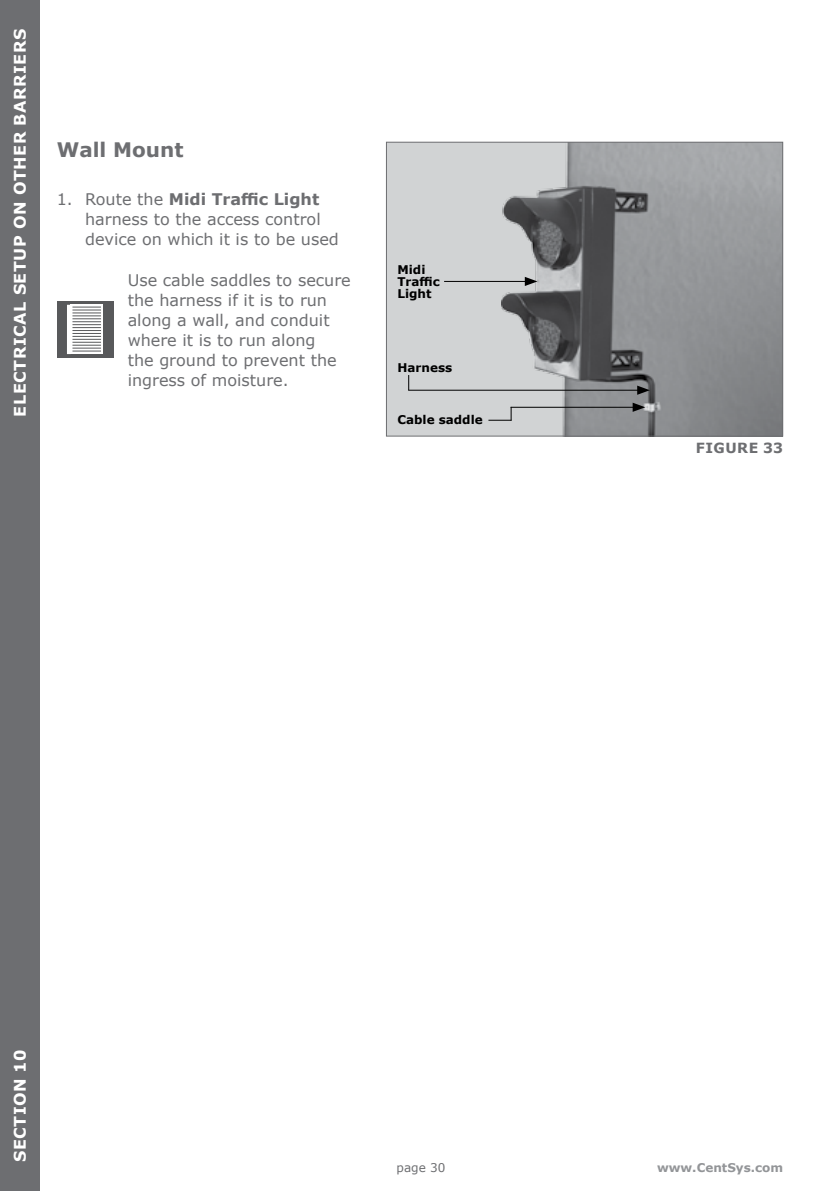
<style>
.page{position:relative;width:840px;height:1191px;background:#fff}
.page>*{position:absolute;margin:0;border:0;box-sizing:border-box;transform-origin:0 0}
.t1{font:700 20px "Verdana";color:#6d6e71}
.t2{font:16px/20px "Verdana";color:#6d6e71}
.t3{font:700 16px "Verdana";letter-spacing:.035em;color:#fff}
.t4{font:700 14px "Verdana";letter-spacing:.035em;color:#6d6e71}
.t5{font:700 12px/12px "Verdana";color:#000}
.t6{font:700 12px "Verdana";color:#939598}
.t7{font:12px "Verdana";color:#6d6e71}
.s1{font-weight:700}
</style>
<div class="page">
<div style="left:0;top:0;width:40px;height:1191px;background:#6d6e71"></div>
<svg style="left:386px;top:141px;width:397px;height:296px;background:#a1a2a4"></svg>
<div style="left:57px;top:301px;width:56px;height:57px;background:#58595b"></div>
<div style="left:70px;top:305px;width:33px;height:49px;background:#fff"></div>
<svg style="left:67px;top:305px;width:34px;height:49px"></svg>
<hr style="left:444px;top:281px;width:83px;height:1px;background:#000">
<svg style="left:524px;top:277px;width:13px;height:9px"></svg>
<hr style="left:408px;top:390px;width:232px;height:1px;background:#000">
<svg style="left:636px;top:385px;width:13px;height:10px"></svg>
<hr style="left:510px;top:407px;width:125px;height:1px;background:#000">
<svg style="left:632px;top:403px;width:13px;height:9px"></svg>
<svg style="left:408px;top:375px;width:1px;height:15px"></svg>
<svg style="left:488px;top:407px;width:23px;height:14px"></svg>
<p class="t3" style="left:9px;top:416px;width:387px;rotate:-90deg">Electrical Setuponotherbarriers</p>
<p class="t1" style="left:57px;top:136px;width:128px">Wall Mount</p>
<p class="t2" style="left:85px;top:189px;width:255px;text-indent:-28px">1. Route the <span class="s1">Midi Traffic Light </span>harness to the access control device on which it is to be used</p>
<p class="t2" style="left:128px;top:269px;width:224px">Use cable saddles to secure the harness if it is to run along a wall, and conduit where it is to run along<br>the ground to prevent the ingress of moisture.</p>
<p class="t5" style="left:397px;top:263px;width:44px">Midi<br>Traffic<br>Light</p>
<p class="t5" style="left:397px;top:361px;width:56px">Harness</p>
<p class="t5" style="left:397px;top:413px;width:87px">Cable saddle</p>
<p class="t4" style="left:695px;top:438px;width:89px">FIGURE 33</p>
<p class="t3" style="left:9px;top:1162px;width:114px;rotate:-90deg">SECTION 10</p>
<p class="t7" style="left:396px;top:1159px;width:50px">page 30</p>
<p class="t6" style="left:656px;top:1159px;width:128px">www.CentSys.com</p>
</div>
